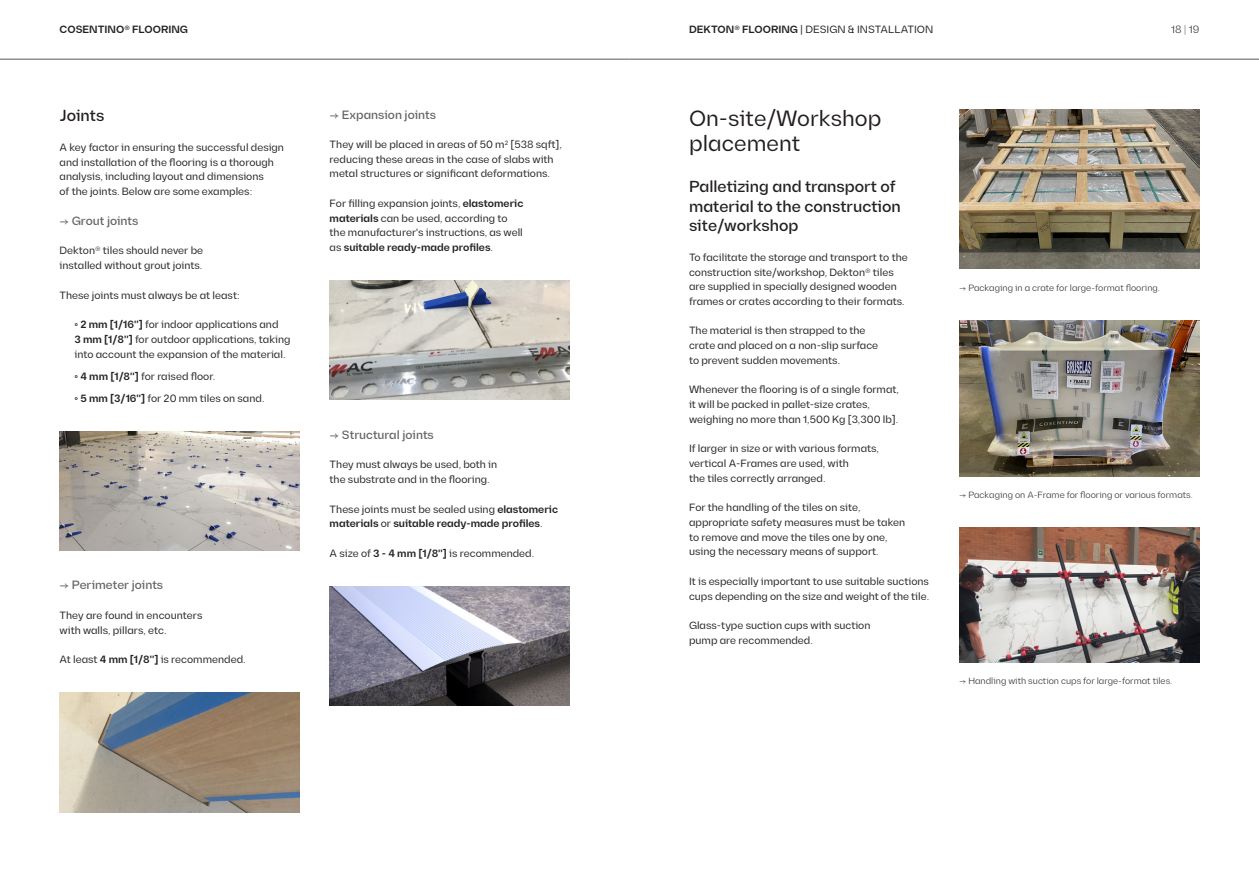
<style>
.page{position:relative;width:1259px;height:893px;background:#fff}
.page>*{position:absolute;margin:0;border:0;box-sizing:border-box;transform-origin:0 0}
.TItulo_Secundario_-_Idioma_A{font:22.05px/24.5px "Diagramm";color:#231f20}
.Subtitulos{font:500 15.9px/19.5px "Diagramm";color:#231f20}
.Parrafos_Idioma_A{font:500 12px "Diagramm";color:#636366}
.Parrafos_Idioma_A-2{font:10.5px/14.7px "Diagramm";color:#231f20}
.Parrafos_Idioma_A-3{font:600 10.5px/14.7px "Diagramm";color:#231f20}
.t1{font:300 10.5px "Diagramm";color:#231f20}
.Pie_Foto{font:300 9px "Diagramm";color:#231f20}
.s1{font-weight:600}
.s2{font-weight:200}
.s3{font-weight:400}
</style>
<div class="page">
<hr style="left:0;top:59px;width:629px;height:1px;background:#57585a">
<hr style="left:629px;top:59px;width:630px;height:1px;background:#57585a">
<img style="left:60px;top:432px;width:240px;height:119px">
<img style="left:330px;top:281px;width:240px;height:119px">
<img style="left:60px;top:693px;width:240px;height:119px">
<img style="left:959px;top:528px;width:240px;height:135px">
<img style="left:959px;top:320px;width:240px;height:156px">
<img style="left:959px;top:109px;width:240px;height:160px">
<img style="left:330px;top:587px;width:240px;height:119px">
<p class="Parrafos_Idioma_A-3" style="left:60px;top:22px;width:130px">COSENTINO® FLOORING</p>
<p class="Parrafos_Idioma_A-2" style="left:689px;top:22px;width:246px"><span class="s1">DEKTON® FLOORING</span> | DESIGN &amp; INSTALLATION</p>
<p class="t1" style="left:1171px;top:24px;width:30px">18 <span class="s2">|</span> 19</p>
<p class="Subtitulos" style="left:60px;top:106px;width:46px">Joints</p>
<p class="Parrafos_Idioma_A-2" style="left:60px;top:140px;width:226px">A key factor in ensuring the successful design and installation of the flooring is a thorough analysis, including layout and dimensions<br>of the joints. Below are some examples:</p>
<p class="Parrafos_Idioma_A" style="left:60px;top:213px;width:80px">→ Grout joints</p>
<p class="Parrafos_Idioma_A-2" style="left:60px;top:243px;width:145px">Dekton® tiles should never be installed without grout joints.</p>
<p class="Parrafos_Idioma_A-2" style="left:60px;top:288px;width:181px">These joints must always be at least:</p>
<p class="Parrafos_Idioma_A-2" style="left:74px;top:317px;width:218px"><span class="s1">• 2 mm [1/16"]</span> for indoor applications and<br><span class="s1">3 mm [1/8"]</span> for outdoor applications, taking into account the expansion of the material.</p>
<p class="Parrafos_Idioma_A-2" style="left:74px;top:369px;width:142px"><span class="s1">• 4 mm [1/8"]</span> for raised floor.</p>
<p class="Parrafos_Idioma_A-2" style="left:74px;top:391px;width:192px"><span class="s1">• 5 mm [3/16"]</span> for 20 mm tiles on sand.</p>
<p class="Parrafos_Idioma_A" style="left:60px;top:578px;width:105px">→ Perimeter joints</p>
<p class="Parrafos_Idioma_A-2" style="left:60px;top:608px;width:144px">They are found in encounters with walls, pillars, etc.</p>
<p class="Parrafos_Idioma_A-2" style="left:60px;top:652px;width:188px">At least <span class="s1">4 mm [1/8"]</span> is recommended.</p>
<p class="Parrafos_Idioma_A" style="left:330px;top:107px;width:108px">→ Expansion joints</p>
<p class="Parrafos_Idioma_A-2" style="left:330px;top:137px;width:234px">They will be placed in areas of 50 m<sup>2</sup> [538 sqft], reducing these areas in the case of slabs with metal structures or significant deformations.</p>
<p class="Parrafos_Idioma_A-2" style="left:330px;top:196px;width:195px">For filling expansion joints, <span class="s1">elastomeric materials</span> can be used, according to the manufacturer's instructions, as well as <span class="s1">suitable ready-made profiles</span>.</p>
<p class="Parrafos_Idioma_A" style="left:330px;top:427px;width:106px">→ Structural joints</p>
<p class="Parrafos_Idioma_A-2" style="left:330px;top:457px;width:169px">They must always be used, both in the substrate and in the flooring.</p>
<p class="Parrafos_Idioma_A-3" style="left:330px;top:502px;width:230px"><span class="s3">These joints must be sealed using</span> elastomeric materials <span class="s3">or</span> suitable ready-made profiles<span class="s3">.</span></p>
<p class="Parrafos_Idioma_A-2" style="left:330px;top:546px;width:206px">A size of <span class="s1">3 - 4 mm [1/8"]</span> is recommended.</p>
<p class="TItulo_Secundario_-_Idioma_A" style="left:689px;top:106px;width:194px">On-site/Workshop placement</p>
<p class="Subtitulos" style="left:689px;top:177px;width:213px">Palletizing and transport of material to the construction site/workshop</p>
<p class="Parrafos_Idioma_A-2" style="left:689px;top:250px;width:220px">To facilitate the storage and transport to the construction site/workshop, Dekton® tiles are supplied in specially designed wooden frames or crates according to their formats.</p>
<p class="Parrafos_Idioma_A-2" style="left:689px;top:323px;width:191px">The material is then strapped to the crate and placed on a non-slip surface to prevent sudden movements.</p>
<p class="Parrafos_Idioma_A-2" style="left:689px;top:382px;width:211px">Whenever the flooring is of a single format, it will be packed in pallet-size crates, weighing no more than 1,500 Kg [3,300 lb].</p>
<p class="Parrafos_Idioma_A-2" style="left:689px;top:441px;width:191px">If larger in size or with various formats, vertical A-Frames are used, with<br>the tiles correctly arranged.</p>
<p class="Parrafos_Idioma_A-2" style="left:689px;top:500px;width:218px">For the handling of the tiles on site, appropriate safety measures must be taken to remove and move the tiles one by one, using the necessary means of support.</p>
<p class="Parrafos_Idioma_A-2" style="left:689px;top:574px;width:242px">It is especially important to use suitable suctions cups depending on the size and weight of the tile.</p>
<p class="Parrafos_Idioma_A-2" style="left:689px;top:618px;width:183px">Glass-type suction cups with suction pump are recommended.</p>
<p class="Pie_Foto" style="left:959px;top:282px;width:202px">→ Packaging in a crate for large-format flooring.</p>
<p class="Pie_Foto" style="left:959px;top:489px;width:235px">→ Packaging on A-Frame for flooring or various formats.</p>
<p class="Pie_Foto" style="left:959px;top:676px;width:215px">→ Handling with suction cups for large-format tiles.</p>
</div>
